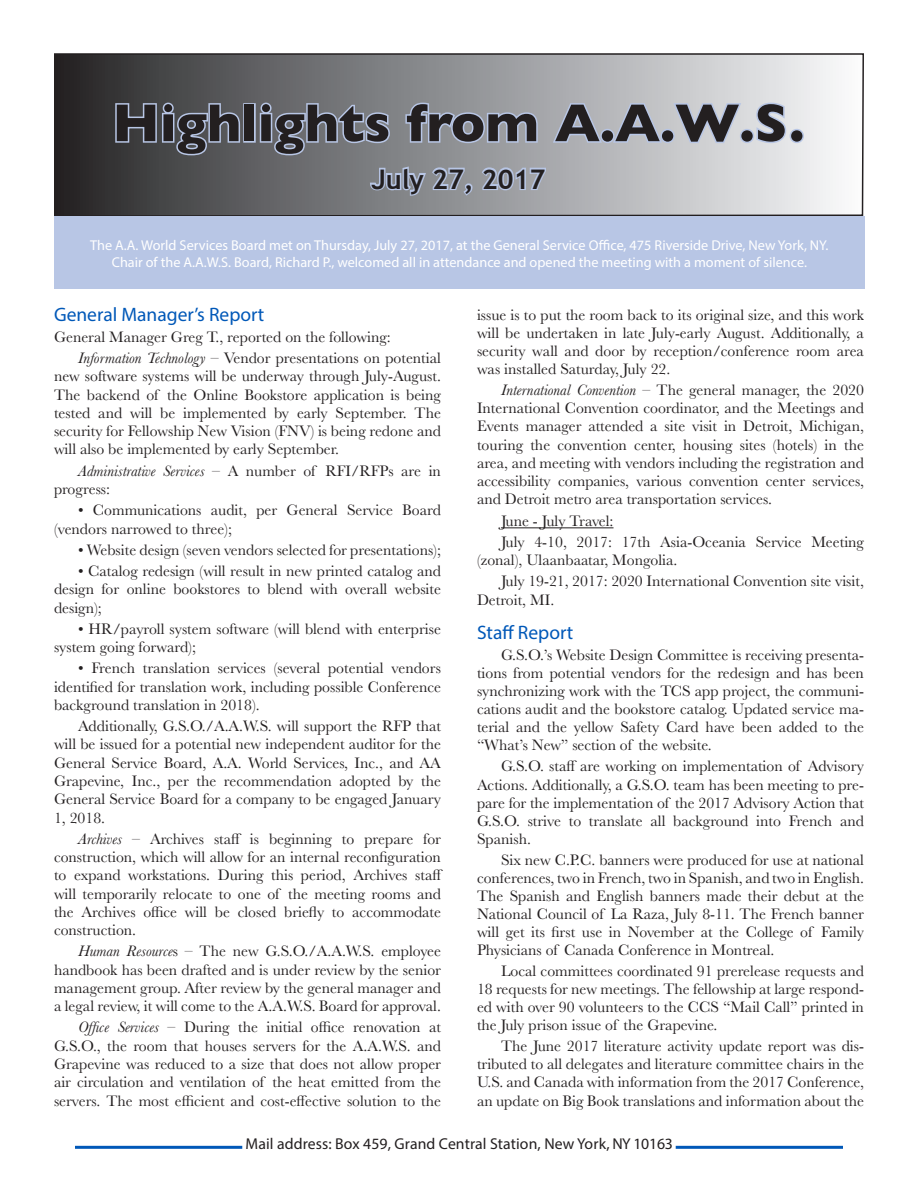
<style>
.page{position:relative;width:918px;height:1188px;background:#fff}
.page>*{position:absolute;margin:0;border:0;box-sizing:border-box;transform-origin:0 0}
.t1{font:700 54px "Gill Sans";color:#231f20}
.t2{font:700 27px "Trebuchet MS";color:#231f20}
.t3{font:19.5px "Myriad Pro";color:#0058b8}
.Body{font:15.75px/18px "Baskerville";color:#231f20;text-align:justify}
.Body-2{font:15.75px "Myriad Pro";letter-spacing:.005em;color:#231f20}
.t4{font:14.25px/17.1px "Myriad Pro";color:#fff;text-align:center}
.s1{font-style:italic}
</style>
<div class="page">
<hr style="left:501px;top:527px;width:113px;height:1px;background:#231f20">
<hr style="left:75px;top:1146px;width:167px;height:3px;background:#0058b8">
<hr style="left:676px;top:1146px;width:167px;height:3px;background:#0058b8">
<svg style="left:54px;top:53px;width:811px;height:164px;background:#929499"></svg>
<div style="left:54px;top:217px;width:811px;height:72px;background:#b8c6e5"></div>
<p class="t1" style="left:112px;top:80px;width:694px">Highlights from A.A.W.S.</p>
<p class="t2" style="left:371px;top:162px;width:175px">July 27, 2017</p>
<p class="t4" style="left:90px;top:236px;width:740px">The A.A. World Services Board met on Thursday, July 27, 2017, at the General Service Office, 475 Riverside Drive, New York, NY.<br>Chair of the A.A.W.S. Board, Richard P., welcomed all in attendance and opened the meeting with a moment of silence.</p>
<p class="t3" style="left:54px;top:302px;width:212px">General Manager’s Report</p>
<p class="Body" style="left:78px;top:326px;width:365px;line-height:21.3px;text-indent:-24px">General Manager Greg T., reported on the following:<br><span class="s1">Information Technology</span> – Vendor presentations on potential</p>
<p class="Body" style="left:54px;top:367px;width:389px">new software systems will be underway through July-August.<br>The backend of the Online Bookstore application is being tested and will be implemented by early September. The security for Fellowship New Vision (FNV) is being redone and will also be implemented by early September.</p>
<p class="Body" style="left:54px;top:462px;width:389px;text-indent:24px"><span class="s1">Administrative Services</span> – A number of RFI/RFPs are in progress:</p>
<p class="Body" style="left:54px;top:501px;width:389px;text-indent:24px">• Communications audit, per General Service Board (vendors narrowed to three);</p>
<p class="Body" style="left:78px;top:541px;width:364px">• Website design (seven vendors selected for presentations);</p>
<p class="Body" style="left:54px;top:562px;width:389px;text-indent:24px">• Catalog redesign (will result in new printed catalog and design for online bookstores to blend with overall website design);</p>
<p class="Body" style="left:54px;top:620px;width:388px;text-indent:24px">• HR/payroll system software (will blend with enterprise system going forward);</p>
<p class="Body" style="left:54px;top:659px;width:389px;text-indent:24px">• French translation services (several potential vendors identified for translation work, including possible Conference background translation in 2018).</p>
<p class="Body" style="left:54px;top:717px;width:389px;text-indent:24px">Additionally, G.S.O./A.A.W.S. will support the RFP that will be issued for a potential new independent auditor for the General Service Board, A.A. World Services, Inc., and AA Grapevine, Inc., per the recommendation adopted by the General Service Board for a company to be engaged January 1, 2018.</p>
<p class="Body" style="left:54px;top:830px;width:390px;text-indent:24px"><span class="s1">Archives</span> – Archives staff is beginning to prepare for construction, which will allow for an internal reconfiguration to expand workstations. During this period, Archives staff will temporarily relocate to one of the meeting rooms and the Archives office will be closed briefly to accommodate construction.</p>
<p class="Body" style="left:54px;top:942px;width:389px;text-indent:24px"><span class="s1">Human Resource</span>s – The new G.S.O./A.A.W.S. employee handbook has been drafted and is under review by the senior management group. After review by the general manager and a legal review, it will come to the A.A.W.S. Board for approval.</p>
<p class="Body" style="left:54px;top:1018px;width:389px;text-indent:24px"><span class="s1">Office Services</span> – During the initial office renovation at G.S.O., the room that houses servers for the A.A.W.S. and Grapevine was reduced to a size that does not allow proper air circulation and ventilation of the heat emitted from the servers. The most efficient and cost-effective solution to the</p>
<p class="Body" style="left:477px;top:306px;width:389px">issue is to put the room back to its original size, and this work will be undertaken in late July-early August. Additionally, a security wall and door by reception/conference room area was installed Saturday, July 22.</p>
<p class="Body" style="left:477px;top:382px;width:389px;text-indent:24px"><span class="s1">International Convention</span> – The general manager, the 2020<br>International Convention coordinator, and the Meetings and Events manager attended a site visit in Detroit, Michigan, touring the convention center, housing sites (hotels) in the area, and meeting with vendors including the registration and accessibility companies, various convention center services, and Detroit metro area transportation services.</p>
<p class="Body" style="left:501px;top:511px;width:365px;line-height:21px">June - July Travel:<br>July 4-10, 2017: 17th Asia-Oceania Service Meeting</p>
<p class="Body" style="left:501px;top:550px;width:365px;line-height:21px;text-indent:-24px">(zonal), Ulaanbaatar, Mongolia.<br>July 19-21, 2017: 2020 International Convention site visit,</p>
<p class="Body" style="left:477px;top:591px;width:79px">Detroit, MI.</p>
<p class="t3" style="left:477px;top:620px;width:98px">Staff Report</p>
<p class="Body" style="left:477px;top:646px;width:389px;text-indent:24px">G.S.O.’s Website Design Committee is receiving presenta&shy;tions from potential vendors for the redesign and has been synchronizing work with the TCS app project, the communi&shy;cations audit and the bookstore catalog. Updated service ma&shy;terial and the yellow Safety Card have been added to the “What’s New” section of the website.</p>
<p class="Body" style="left:477px;top:758px;width:389px;text-indent:24px">G.S.O. staff are working on implementation of Advisory Actions. Additionally, a G.S.O. team has been meeting to pre&shy;pare for the implementation of the 2017 Advisory Action that G.S.O. strive to translate all background into French and Spanish.</p>
<p class="Body" style="left:477px;top:851px;width:389px;text-indent:24px">Six new C.P.C. banners were produced for use at national conferences, two in French, two in Spanish, and two in English.<br>The Spanish and English banners made their debut at the National Council of La Raza, July 8-11. The French banner will get its first use in November at the College of Family Physicians of Canada Conference in Montreal.</p>
<p class="Body" style="left:477px;top:962px;width:389px;text-indent:24px">Local committees coordinated 91 prerelease requests and 18 requests for new meetings. The fellowship at large respond&shy;ed with over 90 volunteers to the CCS “Mail Call” printed in the July prison issue of the Grapevine.</p>
<p class="Body" style="left:477px;top:1037px;width:389px;text-indent:24px">The June 2017 literature activity update report was dis&shy;tributed to all delegates and literature committee chairs in the U.S. and Canada with information from the 2017 Conference, an update on Big Book translations and information about the</p>
<p class="Body-2" style="left:246px;top:1134px;width:429px">Mail address: Box 459, Grand Central Station, New York, NY 10163</p>
</div>
